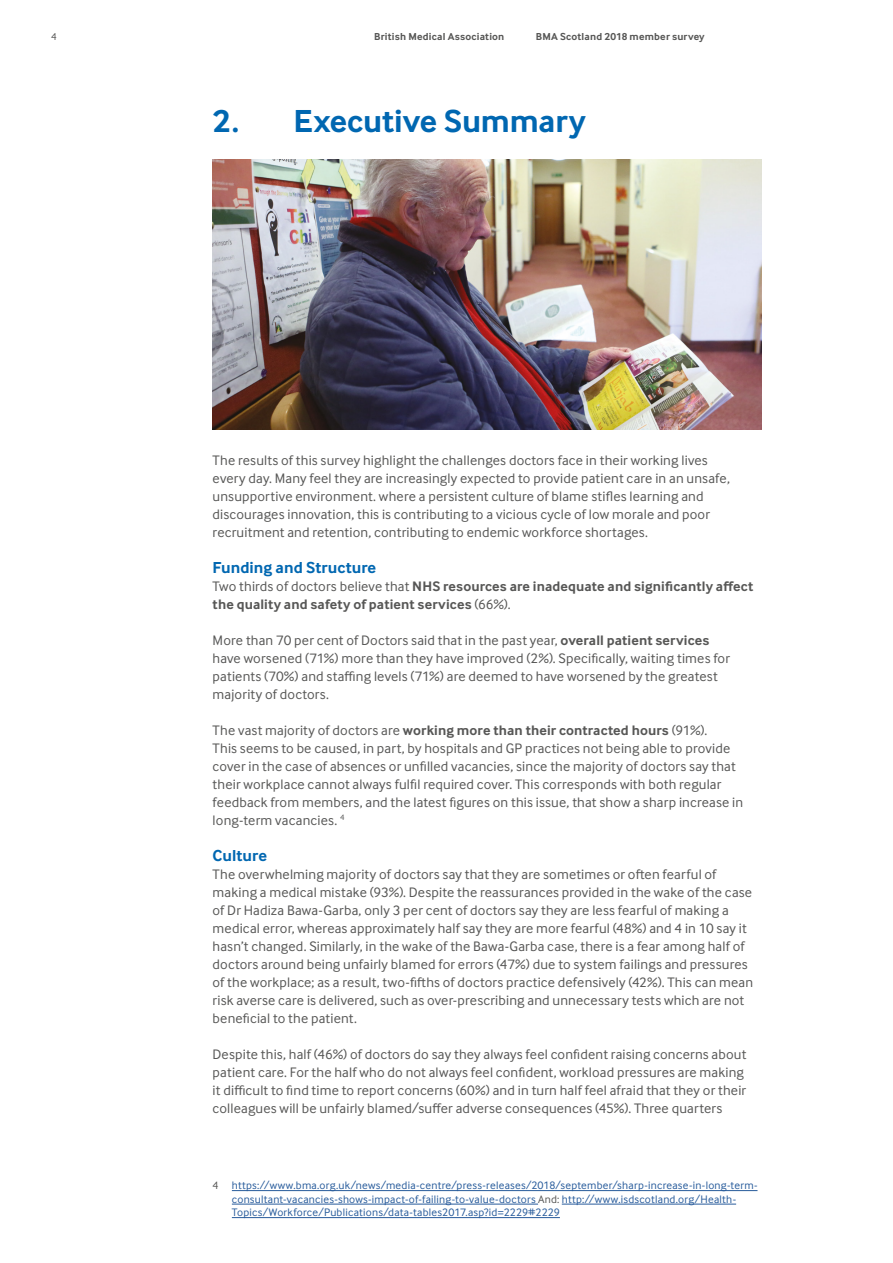
<style>
.page{position:relative;width:893px;height:1263px;background:#fff}
.page>*{position:absolute;margin:0;border:0;box-sizing:border-box;transform-origin:0 0}
.t1{font:700 33px "Inter Face";letter-spacing:-.005em;color:#0067b1}
.t2{font:700 16.5px "Inter Face";color:#0067b1}
.t3{font:14.25px/18px "Inter Face";letter-spacing:.01em;color:#575756}
.t4{font:700 14.25px/18px "Inter Face";letter-spacing:.01em;color:#575756}
.t5{font:11.25px/13.5px "Inter Face";letter-spacing:.02em;color:#275b9b}
.t6{font:700 10.5px "Inter Face";letter-spacing:.02em;color:#575756}
.t7{font:10.5px "Inter Face";color:#575756}
.s1{font-weight:400}
.s2{font-weight:700}
.s3{color:#575756}
</style>
<div class="page">
<hr style="left:232px;top:1190px;width:525px;height:1px;background:#275b9b">
<hr style="left:232px;top:1204px;width:306px;height:1px;background:#275b9b">
<hr style="left:562px;top:1204px;width:174px;height:1px;background:#275b9b">
<hr style="left:232px;top:1217px;width:328px;height:1px;background:#275b9b">
<img style="left:213px;top:159px;width:548px;height:270px">
<p class="t7" style="left:51px;top:31px;width:7px">4</p>
<p class="t6" style="left:374px;top:30px;width:132px">British Medical Association</p>
<p class="t6" style="left:536px;top:30px;width:170px">BMA Scotland 2018 member survey</p>
<h1 class="t1" style="left:213px;top:102px;width:375px">2. Executive Summary</h1>
<p class="t3" style="left:213px;top:451px;width:519px">The results of this survey highlight the challenges doctors face in their working lives every day. Many feel they are increasingly expected to provide patient care in an unsafe, unsupportive environment. where a persistent culture of blame stifles learning and discourages innovation, this is contributing to a vicious cycle of low morale and poor recruitment and retention, contributing to endemic workforce shortages.</p>
<p class="t2" style="left:213px;top:558px;width:165px">Funding and Structure</p>
<p class="t4" style="left:213px;top:577px;width:542px"><span class="s1">Two thirds of doctors believe that</span> NHS resources are inadequate and significantly affect the quality and safety of patient services <span class="s1">(66%).</span></p>
<p class="t3" style="left:213px;top:631px;width:519px">More than 70 per cent of Doctors said that in the past year, <span class="s2">overall patient services </span>have worsened (71%) more than they have improved (2%). Specifically, waiting times for patients (70%) and staffing levels (71%) are deemed to have worsened by the greatest majority of doctors.</p>
<p class="t3" style="left:213px;top:721px;width:532px">The vast majority of doctors are <span class="s2">working more than their contracted hours</span> (91%).<br>This seems to be caused, in part, by hospitals and GP practices not being able to provide cover in the case of absences or unfilled vacancies, since the majority of doctors say that their workplace cannot always fulfil required cover. This corresponds with both regular feedback from members, and the latest figures on this issue, that show a sharp increase in long-term vacancies. <sup>4</sup></p>
<p class="t2" style="left:213px;top:846px;width:56px">Culture</p>
<p class="t3" style="left:213px;top:865px;width:542px">The overwhelming majority of doctors say that they are sometimes or often fearful of making a medical mistake (93%). Despite the reassurances provided in the wake of the case of Dr Hadiza Bawa-Garba, only 3 per cent of doctors say they are less fearful of making a medical error, whereas approximately half say they are more fearful (48%) and 4 in 10 say it hasn’t changed. Similarly, in the wake of the Bawa-Garba case, there is a fear among half of doctors around being unfairly blamed for errors (47%) due to system failings and pressures of the workplace; as a result, two-fifths of doctors practice defensively (42%). This can mean risk averse care is delivered, such as over-prescribing and unnecessary tests which are not beneficial to the patient.</p>
<p class="t3" style="left:213px;top:1045px;width:535px">Despite this, half (46%) of doctors do say they always feel confident raising concerns about patient care. For the half who do not always feel confident, workload pressures are making it difficult to find time to report concerns (60%) and in turn half feel afraid that they or their colleagues will be unfairly blamed/suffer adverse consequences (45%). Three quarters</p>
<p class="t5" style="left:232px;top:1179px;width:527px;text-indent:-19px"><span class="s3">4</span> https://www.bma.org.uk/news/media-centre/press-releases/2018/september/sharp-increase-in-long-term&shy;consultant-vacancies-shows-impact-of-failing-to-value-doctors <span class="s3">And:</span> http://www.isdscotland.org/Health-<br>Topics/Workforce/Publications/data-tables2017.asp?id=2229#2229</p>
</div>
